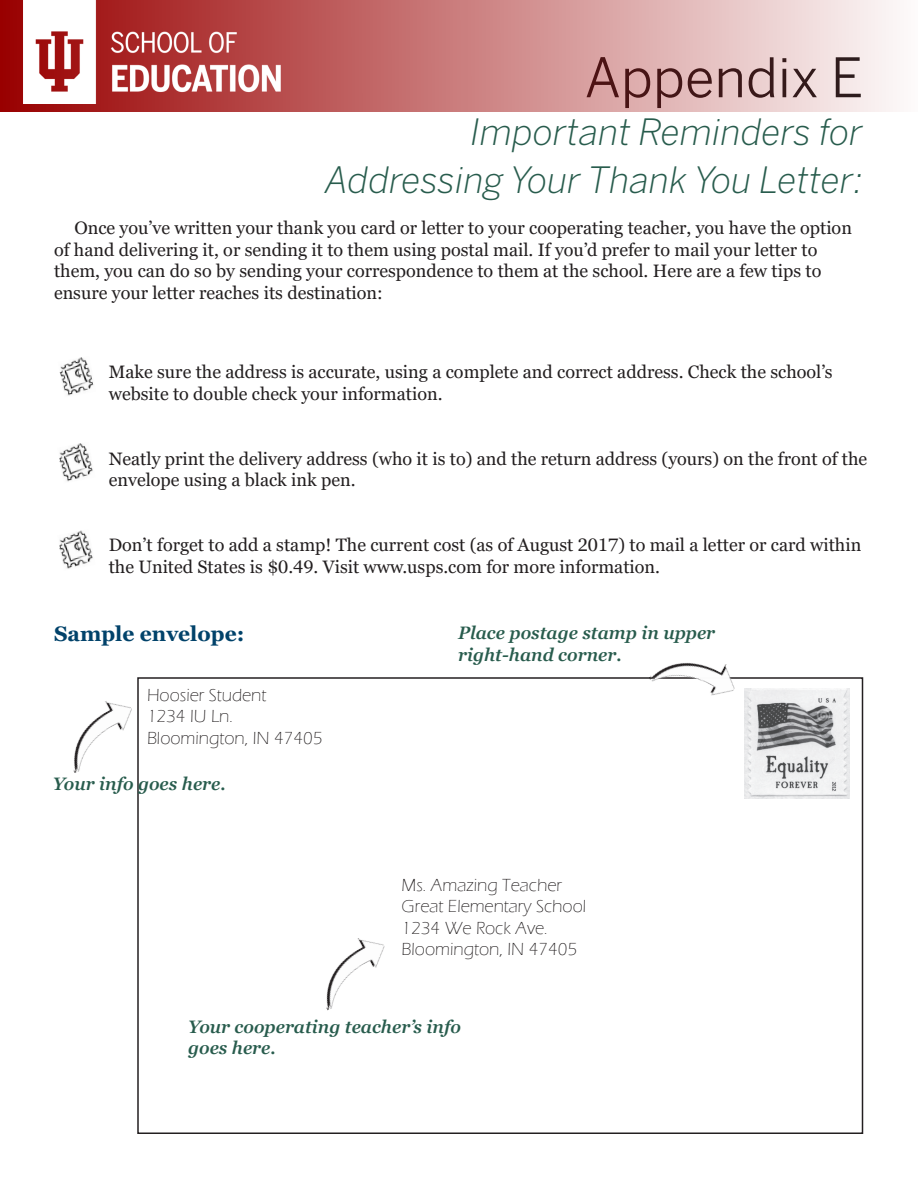
<style>
.page{position:relative;width:918px;height:1188px;background:#fff}
.page>*{position:absolute;margin:0;border:0;box-sizing:border-box;transform-origin:0 0}
.t1{font:54px "Benton Sans";color:#231f20}
.t2{font:italic 300 36px "Benton Sans";color:#285c4d}
.t3{font:700 21px "Georgia Pro";color:#01426a}
.t4{font:18px/21.6px "Georgia Pro";color:#231f20}
.t5{font:300 18px "Eras ITC";color:#231f20}
.t6{font:italic 600 18px "Georgia Pro";color:#285c4d}
</style>
<div class="page">
<div style="left:0;top:0;width:918px;height:112px;background:linear-gradient(to right,#900,#fdfbfb)"></div>
<img style="left:23px;top:0;width:259px;height:104px">
<img style="left:59px;top:357px;width:35px;height:39px">
<img style="left:59px;top:530px;width:34px;height:39px">
<img style="left:59px;top:443px;width:34px;height:39px">
<img style="left:745px;top:688px;width:105px;height:111px">
<img style="left:73px;top:692px;width:66px;height:82px">
<img style="left:326px;top:938px;width:59px;height:73px">
<img style="left:648px;top:663px;width:95px;height:33px">
<p class="t1" style="left:585px;top:45px;width:280px">Appendix E</p>
<p class="t2" style="left:470px;top:111px;width:394px">Important Reminders for</p>
<p class="t2" style="left:325px;top:159px;width:540px">Addressing Your Thank You Letter:</p>
<p class="t4" style="left:54px;top:218px;width:799px;text-indent:20px">Once you’ve written your thank you card or letter to your cooperating teacher, you have the option of hand delivering it, or sending it to them using postal mail. If you’d prefer to mail your letter to them, you can do so by sending your correspondence to them at the school. Here are a few tips to ensure your letter reaches its destination:</p>
<p class="t4" style="left:109px;top:362px;width:725px">Make sure the address is accurate, using a complete and correct address. Check the school’s website to double check your information.</p>
<p class="t4" style="left:109px;top:448px;width:760px">Neatly print the delivery address (who it is to) and the return address (yours) on the front of the envelope using a black ink pen.</p>
<p class="t4" style="left:109px;top:535px;width:754px">Don’t forget to add a stamp! The current cost (as of August 2017) to mail a letter or card within the United States is $0.49. Visit www.usps.com for more information.</p>
<p class="t3" style="left:54px;top:622px;width:192px">Sample envelope:</p>
<p class="t5" style="left:147px;top:685px;width:121px">Hoosier Student</p>
<p class="t5" style="left:147px;top:706px;width:87px">1234 IU Ln.</p>
<p class="t5" style="left:147px;top:728px;width:177px">Bloomington, IN 47405</p>
<p class="t6" style="left:53px;top:773px;width:175px">Your info goes here.</p>
<p class="t6" style="left:458px;top:623px;width:258px">Place postage stamp in upper</p>
<p class="t6" style="left:458px;top:644px;width:165px">right-hand corner.</p>
<p class="t5" style="left:402px;top:875px;width:162px">Ms. Amazing Teacher</p>
<p class="t5" style="left:402px;top:896px;width:186px">Great Elementary School</p>
<p class="t5" style="left:402px;top:918px;width:148px">1234 We Rock Ave.</p>
<p class="t5" style="left:402px;top:939px;width:177px">Bloomington, IN 47405</p>
<p class="t6" style="left:188px;top:1016px;width:274px">Your cooperating teacher’s info</p>
<p class="t6" style="left:188px;top:1038px;width:89px">goes here.</p>
</div>
